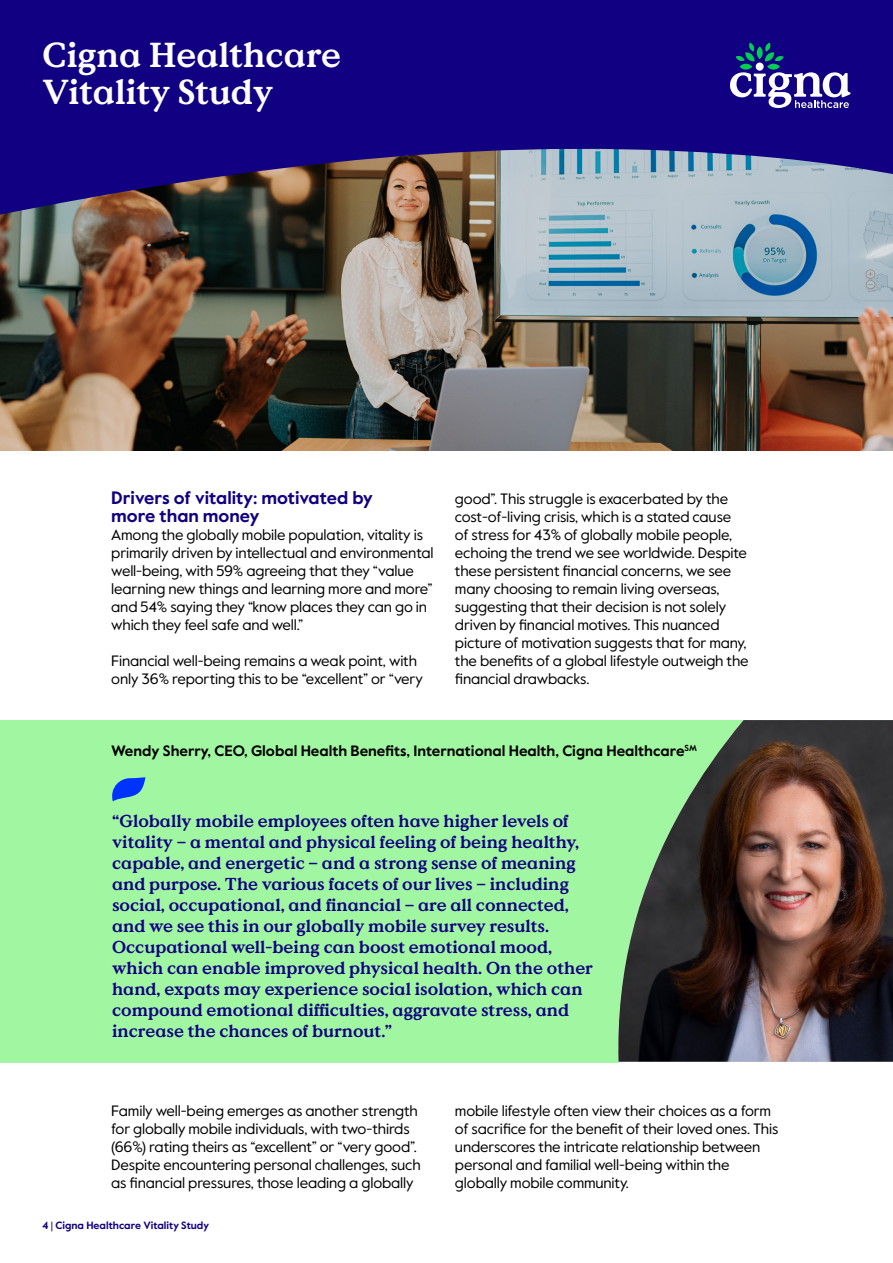
<style>
.page{position:relative;width:893px;height:1263px;background:#fff}
.page>*{position:absolute;margin:0;border:0;box-sizing:border-box;transform-origin:0 0}
.t1{font:700 34.65px/36.2px "Value Serif Pro";color:#fff}
.t2{font:700 18px/18px "Value Sans Pro";color:#110081}
.t3{font:700 17.25px/21px "Value Serif Pro";color:#110081}
.t4{font:15px/18px "Value Sans Pro";letter-spacing:-.01em;color:#000}
.t5{font:700 15px "Value Sans Pro";color:#000}
.t6{font:700 10.5px "Value Sans Pro";color:#110081}
.s1{font-weight:400}
</style>
<div class="page">
<img style="left:0;top:217px;width:893px;height:233px">
<svg style="left:0;top:0;width:893px;height:217px;background:#2f2283"></svg>
<svg style="left:730px;top:43px;width:120px;height:65px"></svg>
<div style="left:0;top:720px;width:893px;height:342px;background:#a1f7a1"></div>
<svg style="left:112px;top:777px;width:33px;height:24px"></svg>
<img style="left:618px;top:720px;width:275px;height:342px">
<h1 class="t1" style="left:43px;top:39px;width:300px">Cigna Healthcare<br>Vitality Study</h1>
<p class="t2" style="left:111px;top:490px;width:263px">Drivers of vitality: motivated by more than money</p>
<p class="t4" style="left:111px;top:526px;width:324px">Among the globally mobile population, vitality is primarily driven by intellectual and environmental well-being, with 59% agreeing that they “value learning new things and learning more and more” and 54% saying they “know places they can go in which they feel safe and well.”</p>
<p class="t4" style="left:111px;top:652px;width:313px">Financial well-being remains a weak point, with only 36% reporting this to be “excellent” or “very</p>
<p class="t4" style="left:455px;top:490px;width:295px">good”. This struggle is exacerbated by the cost-of-living crisis, which is a stated cause<br>of stress for 43% of globally mobile people, echoing the trend we see worldwide. Despite these persistent financial concerns, we see many choosing to remain living overseas, suggesting that their decision is not solely driven by financial motives. This nuanced picture of motivation suggests that for many, the benefits of a global lifestyle outweigh the financial drawbacks.</p>
<p class="t5" style="left:111px;top:742px;width:587px">Wendy Sherry, CEO, Global Health Benefits, International Health, Cigna Healthcare<sup>SM</sup></p>
<p class="t3" style="left:112px;top:811px;width:482px">“Globally mobile employees often have higher levels of vitality – a mental and physical feeling of being healthy, capable, and energetic – and a strong sense of meaning and purpose. The various facets of our lives – including social, occupational, and financial – are all connected, and we see this in our globally mobile survey results.<br>Occupational well-being can boost emotional mood, which can enable improved physical health. On the other hand, expats may experience social isolation, which can compound emotional difficulties, aggravate stress, and increase the chances of burnout.”</p>
<p class="t4" style="left:111px;top:1102px;width:311px">Family well-being emerges as another strength for globally mobile individuals, with two-thirds (66%) rating theirs as “excellent” or “very good”.<br>Despite encountering personal challenges, such as financial pressures, those leading a globally</p>
<p class="t4" style="left:455px;top:1102px;width:325px">mobile lifestyle often view their choices as a form of sacrifice for the benefit of their loved ones. This underscores the intricate relationship between personal and familial well-being within the globally mobile community.</p>
<p class="t6" style="left:43px;top:1218px;width:168px">4 <span class="s1">|</span> Cigna Healthcare Vitality Study</p>
</div>
